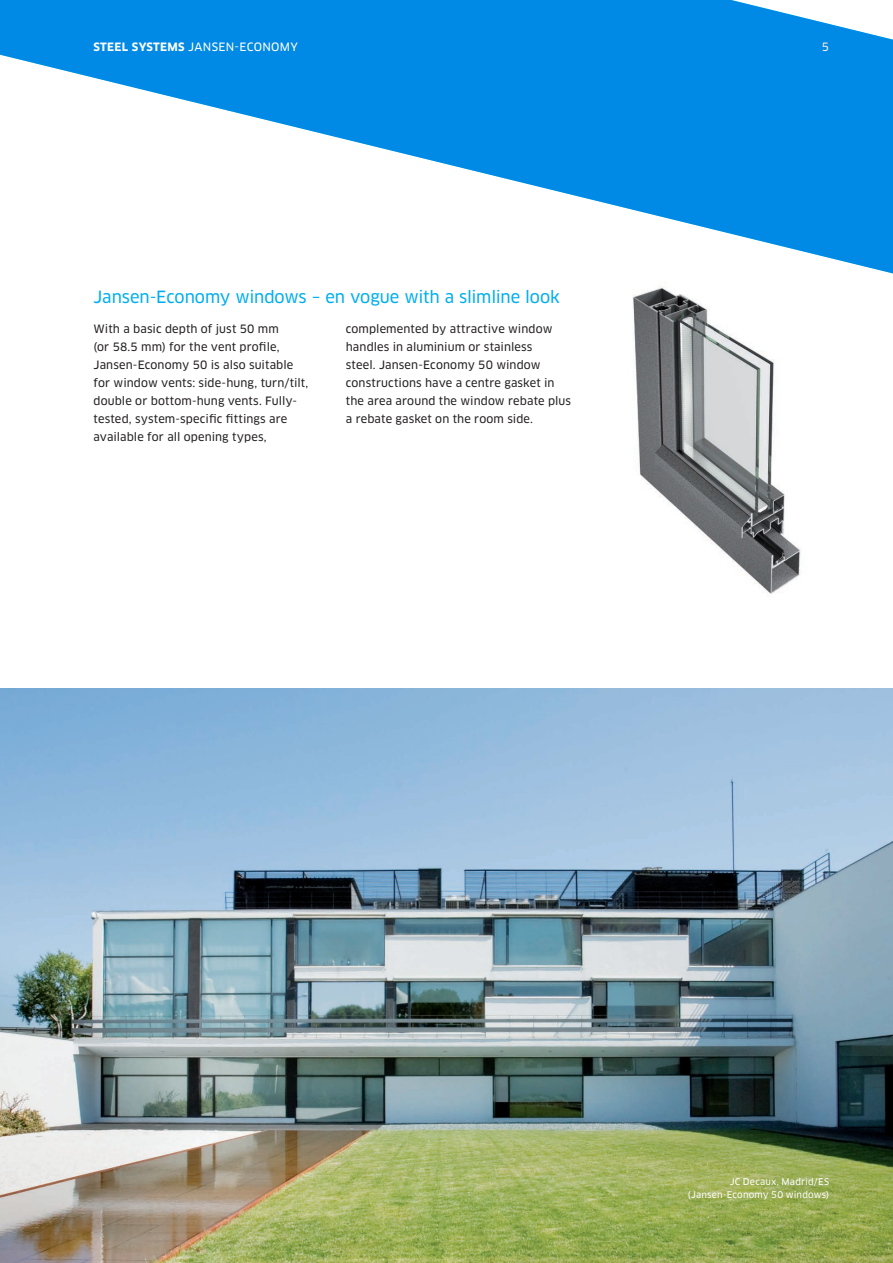
<style>
.page{position:relative;width:893px;height:1263px;background:#fff}
.page>*{position:absolute;margin:0;border:0;box-sizing:border-box;transform-origin:0 0}
.Anleser_Farbe_Divisi{font:16.5px "Clan Pro News";letter-spacing:-.01em;color:#00aeef}
.Fliesstext_positiv{font:11.25px/18px "Clan Pro News";letter-spacing:.01em;color:#231f20}
.t1{font:11.25px "Clan Pro News";letter-spacing:.03em;color:#fff}
.t2{font:9px "Clan Pro News";letter-spacing:.02em;color:#fff}
.s1{font-family:"Clan Pro";font-weight:700}
</style>
<div class="page">
<img style="left:632px;top:287px;width:169px;height:307px">
<svg style="left:0;top:0;width:893px;height:274px;fill:#0089e5"></svg>
<img style="left:0;top:689px;width:893px;height:574px">
<p class="t1" style="left:94px;top:41px;width:206px"><span class="s1">STEEL SYSTEMS</span> JANSEN-ECONOMY</p>
<p class="t1" style="left:822px;top:41px;width:9px">5</p>
<p class="Anleser_Farbe_Divisi" style="left:94px;top:288px;width:468px">Jansen-Economy windows – en vogue with a slimline look</p>
<p class="Fliesstext_positiv" style="left:94px;top:320px;width:187px">With a basic depth of just 50 mm</p>
<p class="Fliesstext_positiv" style="left:94px;top:338px;width:201px">(or 58.5 mm) for the vent profile,<br>Jansen-Economy 50 is also suitable</p>
<p class="Fliesstext_positiv" style="left:94px;top:374px;width:216px">for window vents: side-hung, turn/tilt, double or bottom-hung vents. Fully-</p>
<p class="Fliesstext_positiv" style="left:94px;top:410px;width:195px">tested, system-specific fittings are available for all opening types,</p>
<p class="Fliesstext_positiv" style="left:346px;top:320px;width:208px">complemented by attractive window handles in aluminium or stainless</p>
<p class="Fliesstext_positiv" style="left:346px;top:356px;width:196px">steel. Jansen-Economy 50 window</p>
<p class="Fliesstext_positiv" style="left:346px;top:374px;width:210px">constructions have a centre gasket in</p>
<p class="Fliesstext_positiv" style="left:346px;top:392px;width:227px">the area around the window rebate plus</p>
<p class="Fliesstext_positiv" style="left:346px;top:410px;width:189px">a rebate gasket on the room side.</p>
<p class="t2" style="left:730px;top:1176px;width:101px">JC Decaux, Madrid/ES</p>
<p class="t2" style="left:688px;top:1189px;width:143px">(Jansen-Economy 50 windows)</p>
</div>
